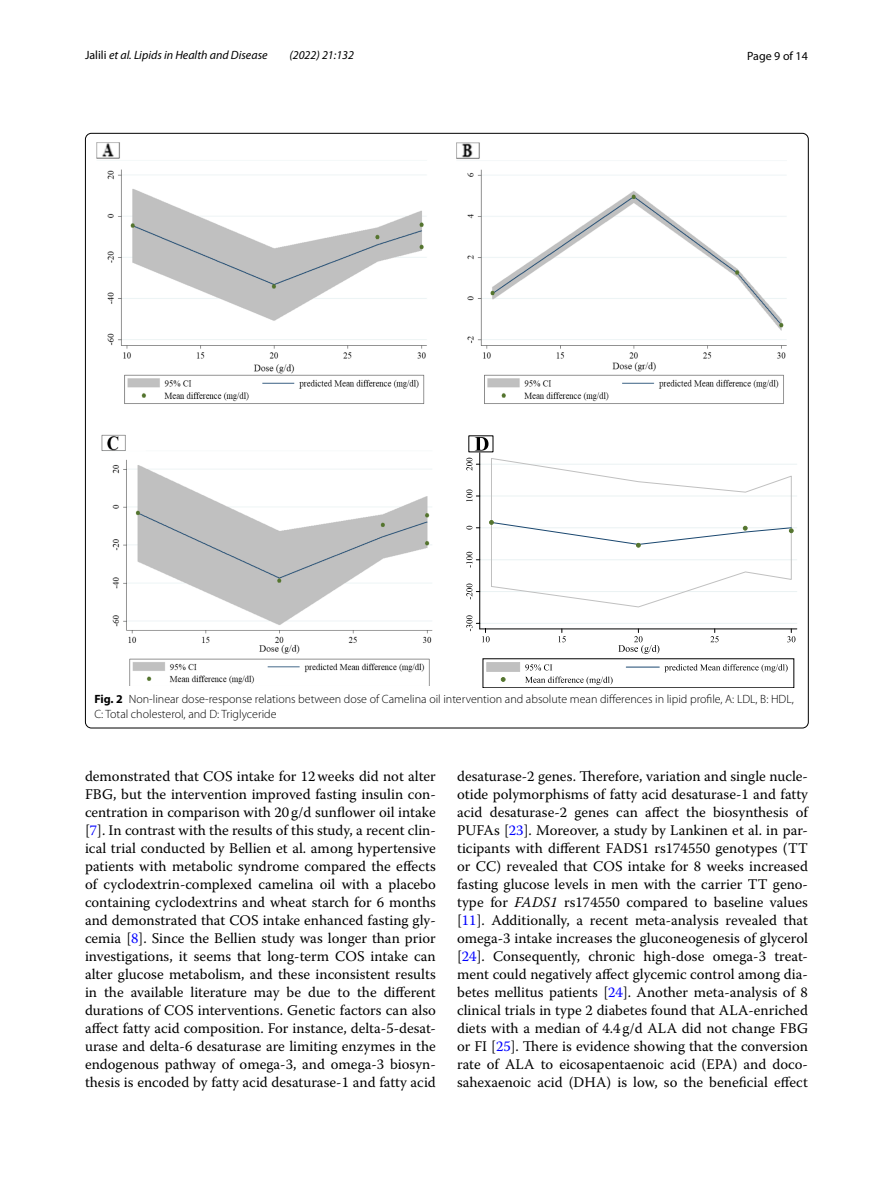
<style>
.page{position:relative;width:893px;height:1187px;background:#fff}
.page>*{position:absolute;margin:0;border:0;box-sizing:border-box;transform-origin:0 0}
.t1{font:14.7px/18px "Warnock Pro";color:#000;text-align:justify}
.t2{font:300 12px/15px "Myriad Pro";color:#000}
.t3{font:italic 12px "Myriad Pro";color:#000}
.t4{font:12px "Myriad Pro";color:#000}
.s1{font-style:normal}
.s2{font-weight:700}
.s3{color:#00f}
.s4{font-style:italic}
</style>
<div class="page">
<img style="left:96px;top:142px;width:690px;height:544px">
<div style="left:479px;top:452px;width:318px;height:177px;background:#fff;border:1px solid #fff"></div>
<hr style="left:480px;top:623px;width:317px;height:1px;background:#eaf2f3">
<hr style="left:480px;top:591px;width:317px;height:1px;background:#eaf2f3">
<hr style="left:480px;top:559px;width:317px;height:1px;background:#eaf2f3">
<hr style="left:480px;top:527px;width:317px;height:1px;background:#eaf2f3">
<hr style="left:480px;top:495px;width:317px;height:1px;background:#eaf2f3">
<hr style="left:480px;top:464px;width:317px;height:1px;background:#eaf2f3">
<svg style="left:491px;top:458px;width:301px;height:149px"></svg>
<svg style="left:489px;top:520px;width:305px;height:27px"></svg>
<hr style="left:479px;top:453px;width:1px;height:176px;background:#000">
<svg style="left:466px;top:583px;width:14px;height:16px"></svg>
<svg style="left:466px;top:551px;width:14px;height:16px"></svg>
<svg style="left:466px;top:525px;width:14px;height:4px"></svg>
<svg style="left:466px;top:489px;width:14px;height:12px"></svg>
<svg style="left:466px;top:457px;width:14px;height:13px"></svg>
<hr style="left:480px;top:628px;width:317px;height:1px;background:#000">
<svg style="left:466px;top:615px;width:24px;height:27px"></svg>
<svg style="left:558px;top:629px;width:8px;height:13px"></svg>
<svg style="left:710px;top:629px;width:9px;height:13px"></svg>
<svg style="left:787px;top:629px;width:8px;height:13px"></svg>
<svg style="left:618px;top:629px;width:41px;height:24px"></svg>
<div style="left:483px;top:658px;width:311px;height:29px;background:#fff"></div>
<div style="left:486px;top:662px;width:34px;height:9px;background:#c0c0c0"></div>
<svg style="left:501px;top:677px;width:4px;height:4px"></svg>
<svg style="left:525px;top:664px;width:263px;height:20px"></svg>
<div style="left:469px;top:436px;width:24px;height:16px;background:#fff"></div>
<svg style="left:475px;top:437px;width:13px;height:13px"></svg>
<p class="t3" style="left:85px;top:48px;width:184px"><span class="s1">Jalili</span> et al. Lipids in Health and Disease</p>
<p class="t3" style="left:289px;top:48px;width:66px">(2022) 21:132</p>
<p class="t4" style="left:747px;top:48px;width:62px">Page 9 of 14</p>
<p class="t2" style="left:94px;top:691px;width:701px"><span class="s2">Fig. 2</span> Non-linear dose-response relations between dose of Camelina oil intervention and absolute mean differences in lipid profile, A: LDL, B: HDL,<br>C: Total cholesterol, and D: Triglyceride</p>
<p class="t1" style="left:85px;top:766px;width:352px">demonstrated that COS intake for 12weeks did not alter FBG, but the intervention improved fasting insulin con&shy;centration in comparison with 20 g/d sunflower oil intake [<span class="s3">7</span>]. In contrast with the results of this study, a recent clin&shy;ical trial conducted by Bellien et al. among hypertensive patients with metabolic syndrome compared the effects of cyclodextrin-complexed camelina oil with a placebo containing cyclodextrins and wheat starch for 6 months and demonstrated that COS intake enhanced fasting gly&shy;cemia [<span class="s3">8</span>]. Since the Bellien study was longer than prior investigations, it seems that long-term COS intake can alter glucose metabolism, and these inconsistent results in the available literature may be due to the different durations of COS interventions. Genetic factors can also affect fatty acid composition. For instance, delta-5-desat&shy;urase and delta-6 desaturase are limiting enzymes in the endogenous pathway of omega-3, and omega-3 biosyn&shy;thesis is encoded by fatty acid desaturase-1 and fatty acid</p>
<p class="t1" style="left:457px;top:766px;width:352px">desaturase-2 genes. Therefore, variation and single nucle&shy;otide polymorphisms of fatty acid desaturase-1 and fatty acid desaturase-2 genes can affect the biosynthesis of PUFAs [<span class="s3">23</span>]. Moreover, a study by Lankinen et al. in par&shy;ticipants with different FADS1 rs174550 genotypes (TT or CC) revealed that COS intake for 8 weeks increased fasting glucose levels in men with the carrier TT geno&shy;type for <span class="s4">FADS1</span> rs174550 compared to baseline values [<span class="s3">11</span>]. Additionally, a recent meta-analysis revealed that omega-3 intake increases the gluconeogenesis of glycerol [<span class="s3">24</span>]. Consequently, chronic high-dose omega-3 treat&shy;ment could negatively affect glycemic control among dia&shy;betes mellitus patients [<span class="s3">24</span>]. Another meta-analysis of 8 clinical trials in type 2 diabetes found that ALA-enriched diets with a median of 4.4 g/d ALA did not change FBG or FI [<span class="s3">25</span>]. There is evidence showing that the conversion rate of ALA to eicosapentaenoic acid (EPA) and doco&shy;sahexaenoic acid (DHA) is low, so the beneficial effect</p>
</div>
